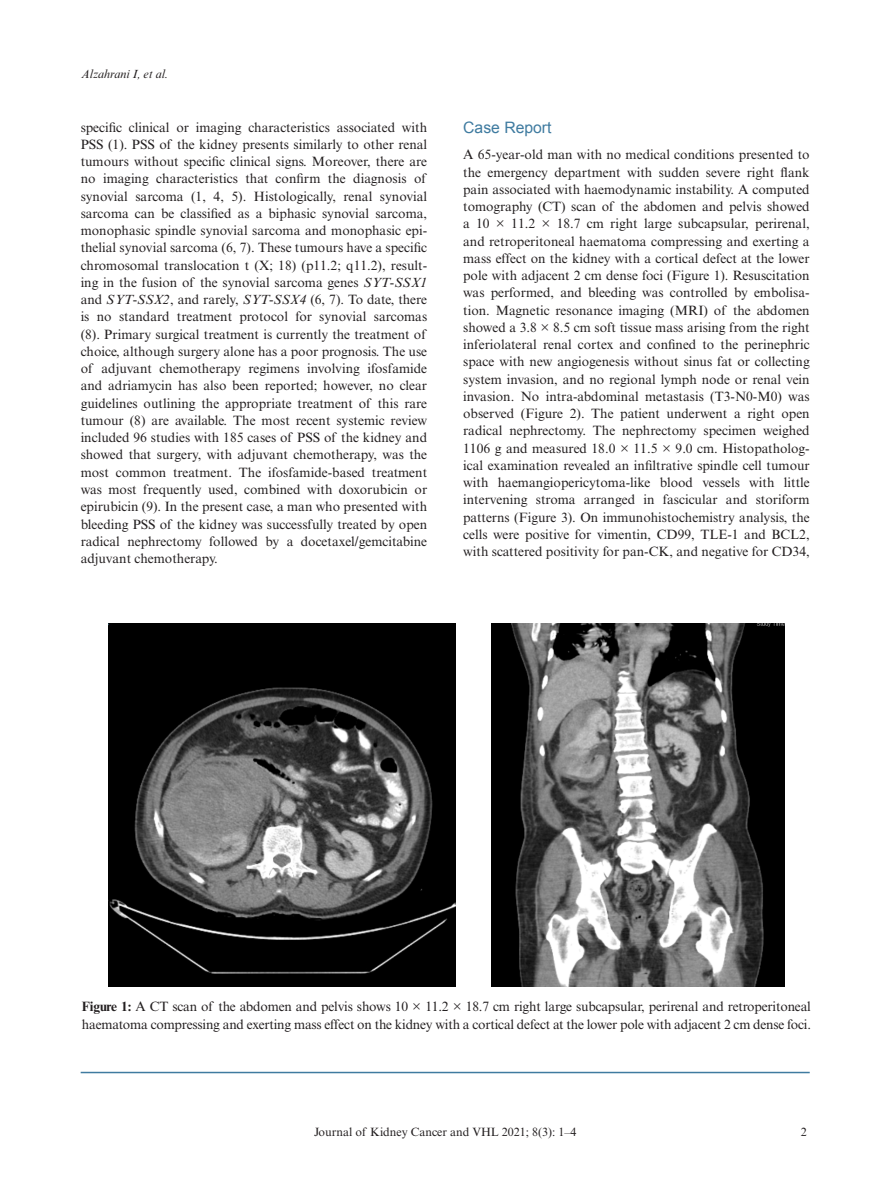
<style>
.page{position:relative;width:893px;height:1191px;background:#fff}
.page>*{position:absolute;margin:0;border:0;box-sizing:border-box;transform-origin:0 0}
.t1{font:15.75px "Arial";color:#3f7ba0}
.TX{font:13.5px/17.2px "Times New Roman MT Std";color:#231f20;text-align:justify}
.FGC{font:13.5px/17.2px "Times New Roman MT Std";letter-spacing:-.015em;color:#231f20}
.t2{font:12px "Times New Roman MT Std";color:#231f20}
.t3{font:italic 12px "Times New Roman MT Std";color:#231f20}
.s1{font-style:italic}
.s2{font-weight:700}
</style>
<div class="page">
<hr style="left:81px;top:1071px;width:729px;height:2px;background:#3f7ba0">
<img style="left:109px;top:623px;width:346px;height:363px">
<img style="left:491px;top:623px;width:293px;height:363px">
<p class="t3" style="left:81px;top:67px;width:89px">Alzahrani I, et al.</p>
<p class="TX" style="left:81px;top:118px;width:348px">specific clinical or imaging characteristics associated with PSS (1). PSS of the kidney presents similarly to other renal tumours without specific clinical signs. Moreover, there are no imaging characteristics that confirm the diagnosis of synovial sarcoma (1, 4, 5). Histologically, renal synovial sarcoma can be classified as a biphasic synovial sarcoma, monophasic spindle synovial sarcoma and monophasic epi&shy;thelial synovial sarcoma (6, 7). These tumours have a specific chromosomal translocation t (X; 18) (p11.2; q11.2), result&shy;ing in the fusion of the synovial sarcoma genes <span class="s1">SYT-SSX1 </span>and <span class="s1">SYT-SSX2</span>, and rarely, <span class="s1">SYT-SSX4</span> (6, 7). To date, there is no standard treatment protocol for synovial sarcomas (8). Primary surgical treatment is currently the treatment of choice, although surgery alone has a poor prognosis. The use of adjuvant chemotherapy regimens involving ifosfamide and adriamycin has also been reported; however, no clear guidelines outlining the appropriate treatment of this rare tumour (8) are available. The most recent systemic review included 96 studies with 185 cases of PSS of the kidney and showed that surgery, with adjuvant chemotherapy, was the most common treatment. The ifosfamide-based treatment was most frequently used, combined with doxorubicin or epirubicin (9). In the present case, a man who presented with bleeding PSS of the kidney was successfully treated by open radical nephrectomy followed by a docetaxel/gemcitabine adjuvant chemotherapy.</p>
<h1 class="t1" style="left:463px;top:118px;width:90px">Case Report</h1>
<p class="TX" style="left:463px;top:146px;width:348px">A 65-year-old man with no medical conditions presented to the emergency department with sudden severe right flank pain associated with haemodynamic instability. A computed tomography (CT) scan of the abdomen and pelvis showed a 10 × 11.2 × 18.7 cm right large subcapsular, perirenal, and retroperitoneal haematoma compressing and exerting a mass effect on the kidney with a cortical defect at the lower pole with adjacent 2 cm dense foci (Figure 1). Resuscitation was performed, and bleeding was controlled by embolisa&shy;tion. Magnetic resonance imaging (MRI) of the abdomen showed a 3.8 × 8.5 cm soft tissue mass arising from the right inferiolateral renal cortex and confined to the perinephric space with new angiogenesis without sinus fat or collecting system invasion, and no regional lymph node or renal vein invasion. No intra-abdominal metastasis (T3-N0-M0) was observed (Figure 2). The patient underwent a right open radical nephrectomy. The nephrectomy specimen weighed 1106 g and measured 18.0 × 11.5 × 9.0 cm. Histopatholog&shy;ical examination revealed an infiltrative spindle cell tumour with haemangiopericytoma-like blood vessels with little intervening stroma arranged in fascicular and storiform patterns (Figure 3). On immunohistochemistry analysis, the cells were positive for vimentin, CD99, TLE-1 and BCL2, with scattered positivity for pan-CK, and negative for CD34,</p>
<p class="FGC" style="left:82px;top:998px;width:731px"><span class="s2">Figure 1:</span> A CT scan of the abdomen and pelvis shows 10 × 11.2 × 18.7 cm right large subcapsular, perirenal and retroperitoneal haematoma compressing and exerting mass effect on the kidney with a cortical defect at the lower pole with adjacent 2 cm dense foci.</p>
<p class="t2" style="left:314px;top:1124px;width:264px">Journal of Kidney Cancer and VHL 2021; 8(3): 1–4</p>
<p class="t2" style="left:801px;top:1124px;width:7px">2</p>
</div>
